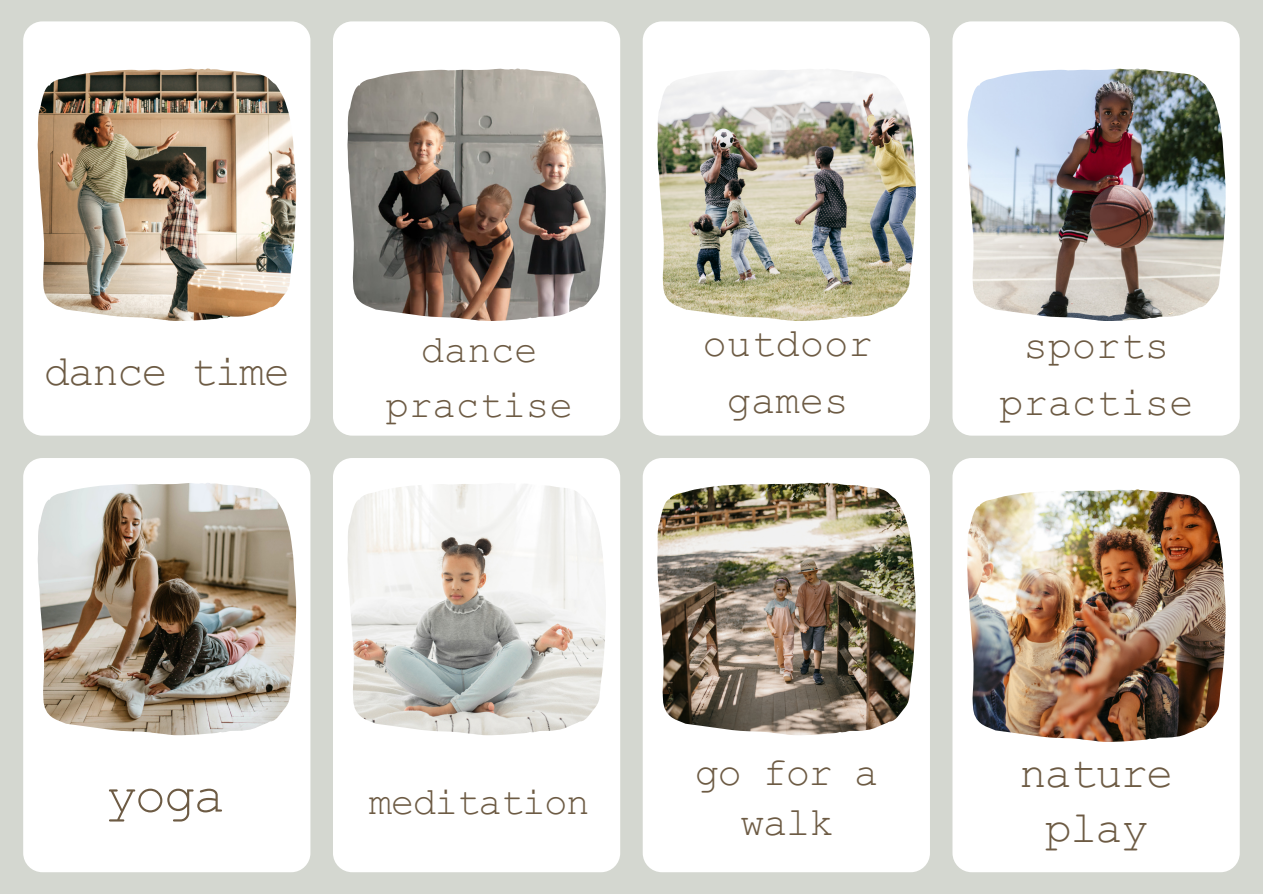
<style>
.page{position:relative;width:1263px;height:894px;background:#fff}
.page>*{position:absolute;margin:0;border:0;box-sizing:border-box;transform-origin:0 0}
.t1{font:52.5px "Courier PS Pro";color:#6d5b44}
.t2{font:45px/55.2px "Courier PS Pro";letter-spacing:-.04em;color:#6d5b44;text-align:center}
.t3{font:43.5px "Courier PS Pro";letter-spacing:-.04em;color:#6d5b44}
.t4{font:40.5px/56.2px "Courier PS Pro";color:#6d5b44;text-align:center}
.t5{font:40.5px/49.5px "Courier PS Pro";letter-spacing:-.04em;color:#6d5b44;text-align:center}
.t6{font:39px/54px "Courier PS Pro";color:#6d5b44;text-align:center}
.t7{font:39px "Courier PS Pro";letter-spacing:-.04em;color:#6d5b44}
</style>
<div class="page">
<div style="left:0;top:0;width:1263px;height:893px;background:#d4d7d0"></div>
<div style="left:643px;top:21px;width:287px;height:414px;background:#fff"></div>
<div style="left:643px;top:458px;width:287px;height:414px;background:#fff"></div>
<div style="left:23px;top:21px;width:287px;height:414px;background:#fff"></div>
<div style="left:23px;top:458px;width:287px;height:414px;background:#fff"></div>
<div style="left:333px;top:21px;width:287px;height:414px;background:#fff"></div>
<div style="left:333px;top:458px;width:287px;height:414px;background:#fff"></div>
<div style="left:952px;top:21px;width:288px;height:414px;background:#fff"></div>
<div style="left:952px;top:458px;width:288px;height:414px;background:#fff"></div>
<img style="left:38px;top:68px;width:258px;height:253px">
<img style="left:347px;top:68px;width:259px;height:253px">
<img style="left:657px;top:68px;width:259px;height:253px">
<img style="left:967px;top:68px;width:258px;height:253px">
<img style="left:38px;top:482px;width:258px;height:252px">
<img style="left:347px;top:482px;width:259px;height:252px">
<img style="left:657px;top:482px;width:258px;height:252px">
<img style="left:967px;top:489px;width:258px;height:252px">
<p class="t3" style="left:44px;top:357px;width:248px">dance time</p>
<p class="t6" style="left:386px;top:330px;width:189px">dance practise</p>
<p class="t4" style="left:703px;top:322px;width:172px">outdoor games</p>
<p class="t4" style="left:999px;top:324px;width:196px">sports practise</p>
<p class="t1" style="left:105px;top:777px;width:121px">yoga</p>
<p class="t7" style="left:369px;top:788px;width:222px">meditation</p>
<p class="t5" style="left:695px;top:754px;width:185px">go for a walk</p>
<p class="t2" style="left:1019px;top:752px;width:155px">nature play</p>
</div>
